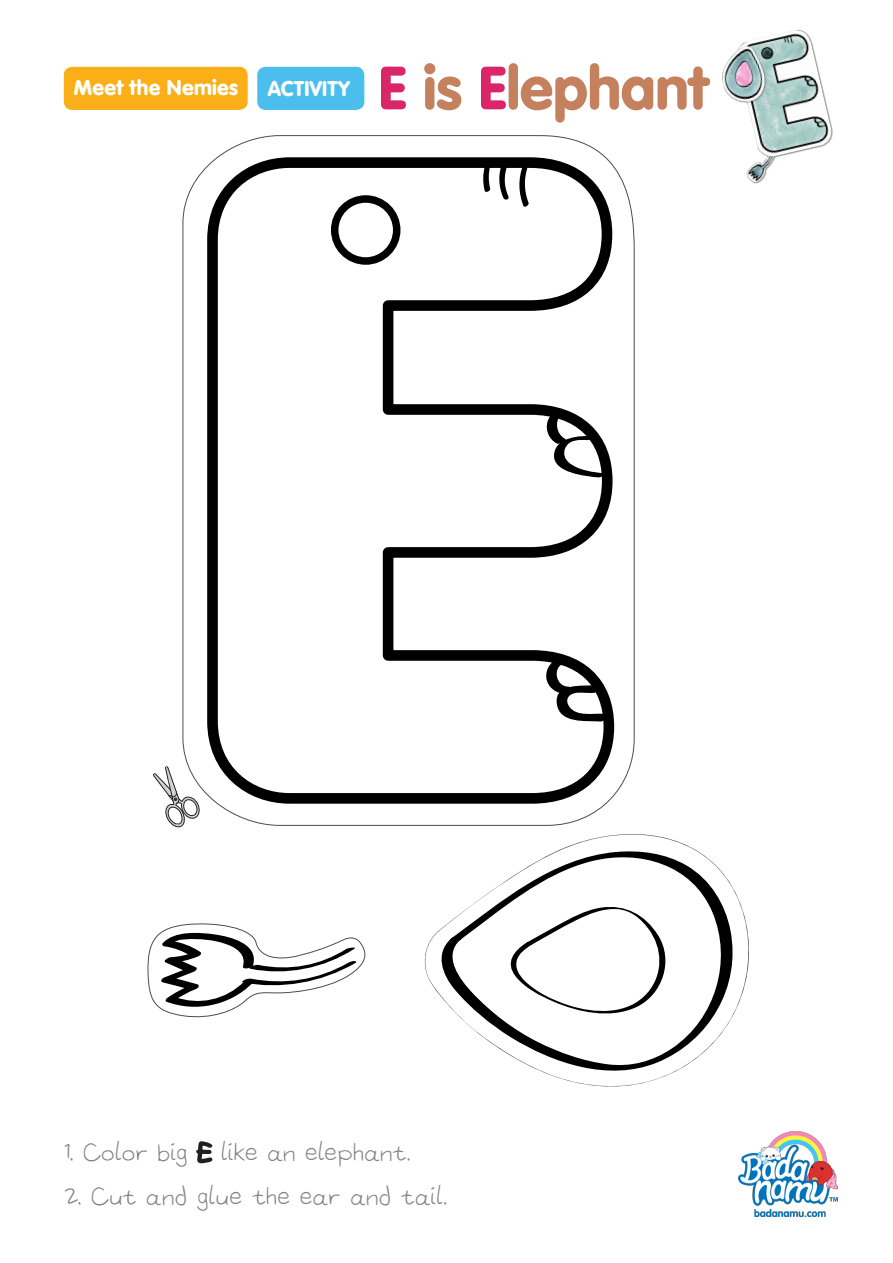
<style>
.page{position:relative;width:893px;height:1263px;background:#fff}
.page>*{position:absolute;margin:0;border:0;box-sizing:border-box;transform-origin:0 0}
.Badanamu_Handwriting{font:900 60px "VAG Rounded Std";color:#c5805e}
.Badanamu_Handwriting-2{font:40.5px "Badanamu Handwriting Regular";letter-spacing:-.015em;color:#808285}
.Badanamu_Handwriting-3{font:900 21px "VAG Rounded Std";letter-spacing:.015em;color:#fff}
.s1{color:#da256b}
.s2{color:#231f20}
</style>
<div class="page">
<svg style="left:424px;top:834px;width:326px;height:253px"></svg>
<svg style="left:434px;top:849px;width:307px;height:233px"></svg>
<svg style="left:505px;top:904px;width:169px;height:115px"></svg>
<svg style="left:182px;top:135px;width:453px;height:691px"></svg>
<svg style="left:202px;top:152px;width:417px;height:657px"></svg>
<div style="left:331px;top:195px;width:69px;height:70px;border:8px solid #000;border-radius:50%"></div>
<svg style="left:545px;top:409px;width:65px;height:69px"></svg>
<svg style="left:545px;top:654px;width:65px;height:70px"></svg>
<svg style="left:483px;top:162px;width:8px;height:32px"></svg>
<svg style="left:498px;top:158px;width:12px;height:43px"></svg>
<svg style="left:518px;top:163px;width:11px;height:45px"></svg>
<svg style="left:147px;top:923px;width:219px;height:95px"></svg>
<div style="left:64px;top:67px;width:184px;height:43px;background:#faaf18;border-radius:9px"></div>
<div style="left:257px;top:67px;width:107px;height:43px;background:#4bbeed;border-radius:9px"></div>
<img style="left:738px;top:1131px;width:100px;height:85px">
<svg style="left:153px;top:765px;width:50px;height:63px"></svg>
<img style="left:722px;top:29px;width:111px;height:155px">
<svg style="left:196px;top:1141px;width:17px;height:23px"></svg>
<p class="Badanamu_Handwriting-3" style="left:74px;top:75px;width:165px">Meet the Nemies</p>
<p class="Badanamu_Handwriting-3" style="left:268px;top:76px;width:84px">ACTIVITY</p>
<p class="Badanamu_Handwriting" style="left:379px;top:52px;width:332px"><span class="s1">E</span> is <span class="s1">E</span>lephant</p>
<p class="Badanamu_Handwriting-2" style="left:64px;top:1134px;width:349px">1. Color big <span class="s2">E</span> like an elephant.</p>
<p class="Badanamu_Handwriting-2" style="left:64px;top:1178px;width:385px">2. Cut and glue the ear and tail.</p>
</div>
